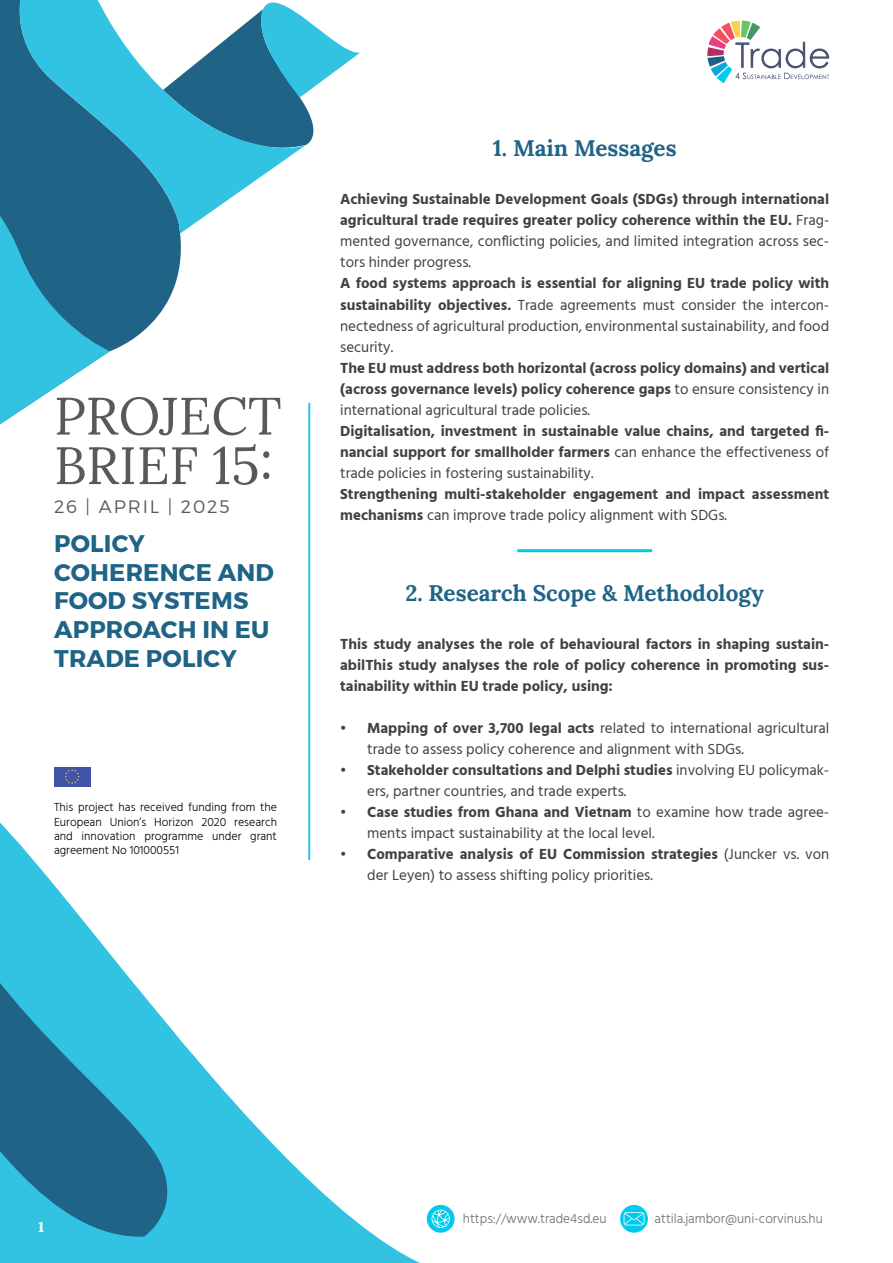
<style>
.page{position:relative;width:893px;height:1263px;background:#fff}
.page>*{position:absolute;margin:0;border:0;box-sizing:border-box;transform-origin:0 0}
.t1{font:52.5px/49.5px "Lora";color:#58595b}
.t2{font:700 24px/28.8px "Montserrat";letter-spacing:.01em;color:#1f6386}
.t3{font:700 22.5px "Lora";color:#1f6386}
.t4{font:300 18px "Montserrat";letter-spacing:.105em;color:#58595b}
.t5{font:700 15px/21px "Hind Madurai";color:#414042;text-align:justify}
.t6{font:15px/21px "Hind Madurai";color:#414042}
.t7{font:700 15px "Baskerville";color:#fff}
.t8{font:300 13.5px "Hind Madurai";color:#6d6e71}
.t9{font:300 12px/14.4px "Hind Madurai";color:#000;text-align:justify}
.s1{font-weight:400}
.s2{font-weight:700}
</style>
<div class="page">
<div style="left:54px;top:767px;width:36px;height:19px;background:#4154a8"></div>
<svg style="left:65px;top:769px;width:15px;height:12px"></svg>
<svg style="left:0;top:0;width:181px;height:352px;fill:#1f6386"></svg>
<svg style="left:0;top:142px;width:110px;height:283px"></svg>
<svg style="left:0;top:781px;width:454px;height:482px"></svg>
<svg style="left:0;top:828px;width:185px;height:435px;fill:#32c3e2"></svg>
<svg style="left:11px;top:0;width:269px;height:233px"></svg>
<svg style="left:163px;top:0;width:197px;height:163px"></svg>
<svg style="left:0;top:1073px;width:147px;height:190px;background:#2585a7"></svg>
<svg style="left:620px;top:1205px;width:28px;height:28px"></svg>
<svg style="left:624px;top:1212px;width:20px;height:13px"></svg>
<div style="left:427px;top:1205px;width:28px;height:28px;background:#00cbea;border-radius:50%"></div>
<svg style="left:432px;top:1210px;width:18px;height:18px"></svg>
<hr style="left:309px;top:403px;width:1px;height:457px;background:#00cbea">
<hr style="left:517px;top:549px;width:135px;height:3px;background:#00cbea">
<svg style="left:707px;top:20px;width:122px;height:63px"></svg>
<h1 class="t1" style="left:54px;top:388px;width:229px">PROJECT<br>Brief 15:</h1>
<p class="t4" style="left:54px;top:495px;width:177px">26 | APRIL | 2025</p>
<h2 class="t2" style="left:54px;top:529px;width:221px">POLICY<br>COHERENCE AND<br>FOOD SYSTEMS<br>APPROACH IN EU<br>TRADE POLICY</h2>
<p class="t9" style="left:54px;top:801px;width:225px">This project has received funding from the European Union’s Horizon 2020 research and innovation programme under grant agreement No 101000551</p>
<h3 class="t3" style="left:493px;top:131px;width:185px">1. Main Messages</h3>
<p class="t5" style="left:340px;top:190px;width:490px">Achieving Sustainable Development Goals (SDGs) through international agricultural trade requires greater policy coherence within the EU. <span class="s1">Frag&shy;mented governance, conflicting policies, and limited integration across sec&shy;tors hinder progress.</span></p>
<p class="t6" style="left:340px;top:274px;width:491px;text-align:justify"><span class="s2">A food systems approach is essential for aligning EU trade policy with sustainability objectives.</span> Trade agreements must consider the intercon&shy;nectedness of agricultural production, environmental sustainability, and food security.</p>
<p class="t5" style="left:340px;top:358px;width:490px">The EU must address both horizontal (across policy domains) and vertical (across governance levels) policy coherence gaps <span class="s1">to ensure consistency in international agricultural trade policies.</span></p>
<p class="t5" style="left:340px;top:421px;width:490px">Digitalisation, investment in sustainable value chains, and targeted fi&shy;nancial support for smallholder farmers <span class="s1">can enhance the effectiveness of trade policies in fostering sustainability.</span></p>
<p class="t5" style="left:340px;top:484px;width:490px">Strengthening multi-stakeholder engagement and impact assessment mechanisms <span class="s1">can improve trade policy alignment with SDGs.</span></p>
<h3 class="t3" style="left:405px;top:575px;width:360px">2. Research Scope &amp; Methodology</h3>
<p class="t5" style="left:340px;top:634px;width:491px">This study analyses the role of behavioural factors in shaping sustain&shy;abilThis study analyses the role of policy coherence in promoting sus&shy;tainability within EU trade policy, using:</p>
<p class="t6" style="left:367px;top:718px;width:464px;text-indent:-27px"><span class="s2">• Mapping of over 3,700 legal acts</span> related to international agricultural trade to assess policy coherence and alignment with SDGs.</p>
<p class="t6" style="left:367px;top:760px;width:463px;text-indent:-27px"><span class="s2">• Stakeholder consultations and Delphi studies</span> involving EU policymak&shy;ers, partner countries, and trade experts.</p>
<p class="t6" style="left:367px;top:802px;width:463px;text-indent:-27px"><span class="s2">• Case studies from Ghana and Vietnam</span> to examine how trade agree&shy;ments impact sustainability at the local level.</p>
<p class="t6" style="left:367px;top:844px;width:463px;text-indent:-27px"><span class="s2">• Comparative analysis of EU Commission strategies</span> (Juncker vs. von der Leyen) to assess shifting policy priorities.</p>
<p class="t7" style="left:37px;top:1216px;width:10px">1</p>
<p class="t8" style="left:463px;top:1211px;width:145px">https://www.trade4sd.eu</p>
<p class="t8" style="left:654px;top:1211px;width:170px">attila.jambor@uni-corvinus.hu</p>
</div>
